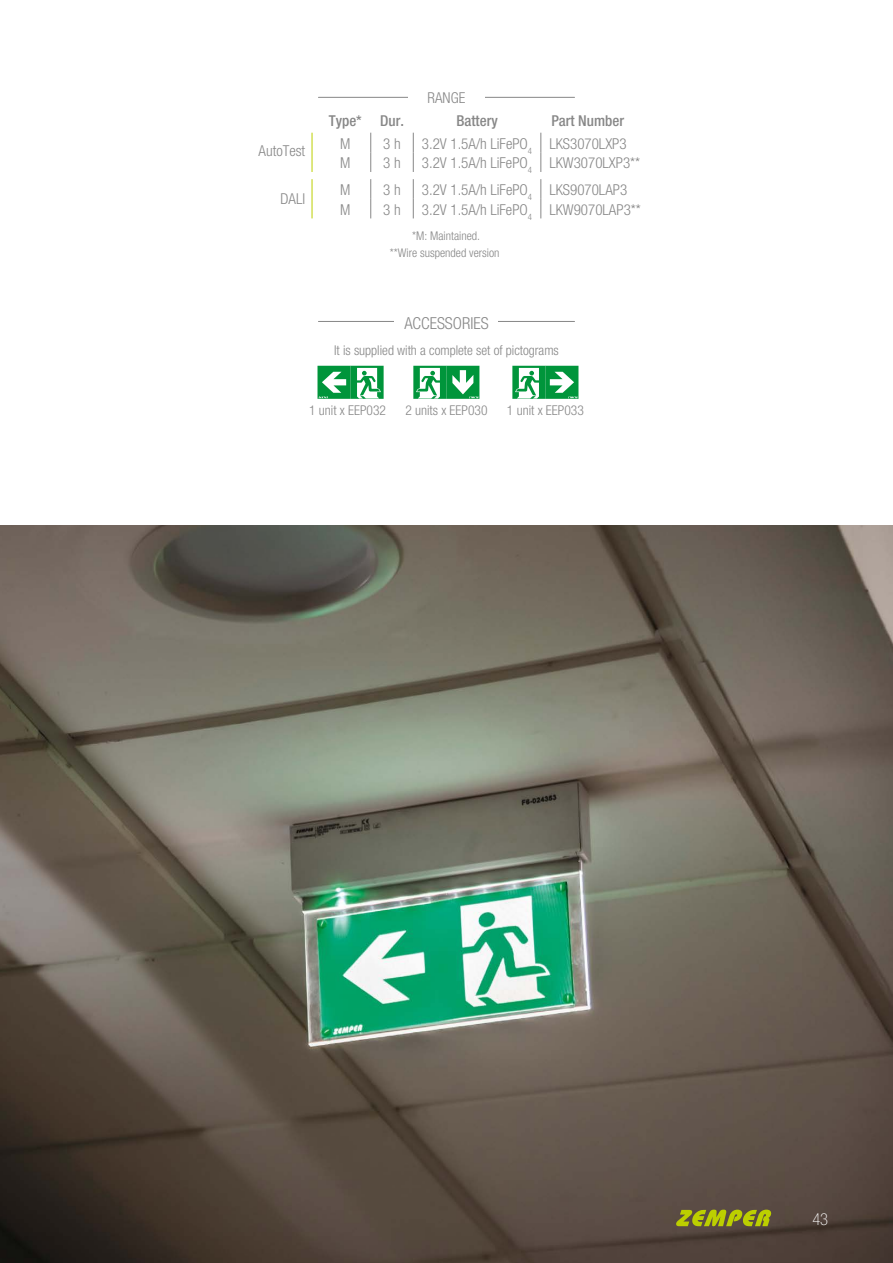
<style>
.page{position:relative;width:893px;height:1263px;background:#fff}
.page>*{position:absolute;margin:0;border:0;box-sizing:border-box;transform-origin:0 0}
.t1{font:16.5px "Helvetica Neue LT 47 Lt Cn";color:#878787}
.t2{font:16.5px "Helvetica Neue LT 37 Th Cn";color:#fff}
.t3{font:15px "Helvetica Neue LT 47 Lt Cn";color:#878787}
.t4{font:15px "Helvetica Neue LT 67 Md Cn";color:#878787}
.t5{font:13.5px "Helvetica Neue LT 47 Lt Cn";color:#878787}
.t6{font:12px/17px "Helvetica Neue LT 47 Lt Cn";color:#878787;text-align:center}
</style>
<div class="page">
<hr style="left:318px;top:97px;width:257px;height:1px;background:#878787">
<div style="left:408px;top:91px;width:76px;height:17px;background:#fff"></div>
<hr style="left:312px;top:133px;width:1px;height:39px;background:#bccf00">
<svg style="left:370px;top:133px;width:1px;height:39px"></svg>
<svg style="left:413px;top:133px;width:1px;height:39px"></svg>
<svg style="left:541px;top:133px;width:1px;height:39px"></svg>
<hr style="left:312px;top:179px;width:1px;height:39px;background:#bccf00">
<svg style="left:370px;top:179px;width:1px;height:39px"></svg>
<svg style="left:413px;top:179px;width:1px;height:39px"></svg>
<svg style="left:541px;top:179px;width:1px;height:39px"></svg>
<img style="left:0;top:525px;width:893px;height:738px">
<svg style="left:676px;top:1209px;width:95px;height:17px"></svg>
<hr style="left:318px;top:321px;width:257px;height:1px;background:#878787">
<div style="left:395px;top:315px;width:103px;height:17px;background:#fff"></div>
<svg style="left:512px;top:365px;width:67px;height:34px"></svg>
<svg style="left:512px;top:366px;width:66px;height:33px"></svg>
<svg style="left:413px;top:365px;width:67px;height:34px"></svg>
<svg style="left:413px;top:366px;width:66px;height:33px"></svg>
<svg style="left:317px;top:365px;width:67px;height:1px"></svg>
<svg style="left:317px;top:366px;width:67px;height:33px"></svg>
<p class="t3" style="left:428px;top:89px;width:39px">RANGE</p>
<p class="t3" style="left:259px;top:142px;width:48px">AutoTest</p>
<p class="t3" style="left:280px;top:190px;width:26px">DALI</p>
<p class="t4" style="left:329px;top:112px;width:77px">Type* Dur.</p>
<p class="t4" style="left:456px;top:112px;width:43px">Battery</p>
<p class="t4" style="left:551px;top:112px;width:74px">Part Number</p>
<p class="t3" style="left:340px;top:135px;width:12px">M</p>
<p class="t3" style="left:383px;top:135px;width:19px">3 h</p>
<p class="t3" style="left:422px;top:135px;width:206px">3.2V 1.5A/h LiFePO<sub>4</sub> LKS3070LXP3</p>
<p class="t3" style="left:340px;top:154px;width:12px">M</p>
<p class="t3" style="left:383px;top:154px;width:19px">3 h</p>
<p class="t3" style="left:422px;top:154px;width:220px">3.2V 1.5A/h LiFePO<sub>4</sub> LKW3070LXP3**</p>
<p class="t3" style="left:340px;top:181px;width:12px">M</p>
<p class="t3" style="left:383px;top:181px;width:19px">3 h</p>
<p class="t3" style="left:422px;top:181px;width:207px">3.2V 1.5A/h LiFePO<sub>4</sub> LKS9070LAP3</p>
<p class="t3" style="left:340px;top:201px;width:12px">M</p>
<p class="t3" style="left:383px;top:201px;width:19px">3 h</p>
<p class="t3" style="left:422px;top:201px;width:220px">3.2V 1.5A/h LiFePO<sub>4</sub> LKW9070LAP3**</p>
<p class="t6" style="left:390px;top:227px;width:111px">*M: Maintained.<br>**Wire suspended version</p>
<p class="t1" style="left:404px;top:313px;width:86px">ACCESSORIES</p>
<p class="t5" style="left:334px;top:342px;width:226px">It is supplied with a complete set of pictograms</p>
<p class="t5" style="left:309px;top:402px;width:78px">1 unit x EEP032</p>
<p class="t5" style="left:405px;top:402px;width:84px">2 units x EEP030</p>
<p class="t5" style="left:507px;top:402px;width:78px">1 unit x EEP033</p>
<p class="t2" style="left:812px;top:1210px;width:17px">43</p>
</div>
